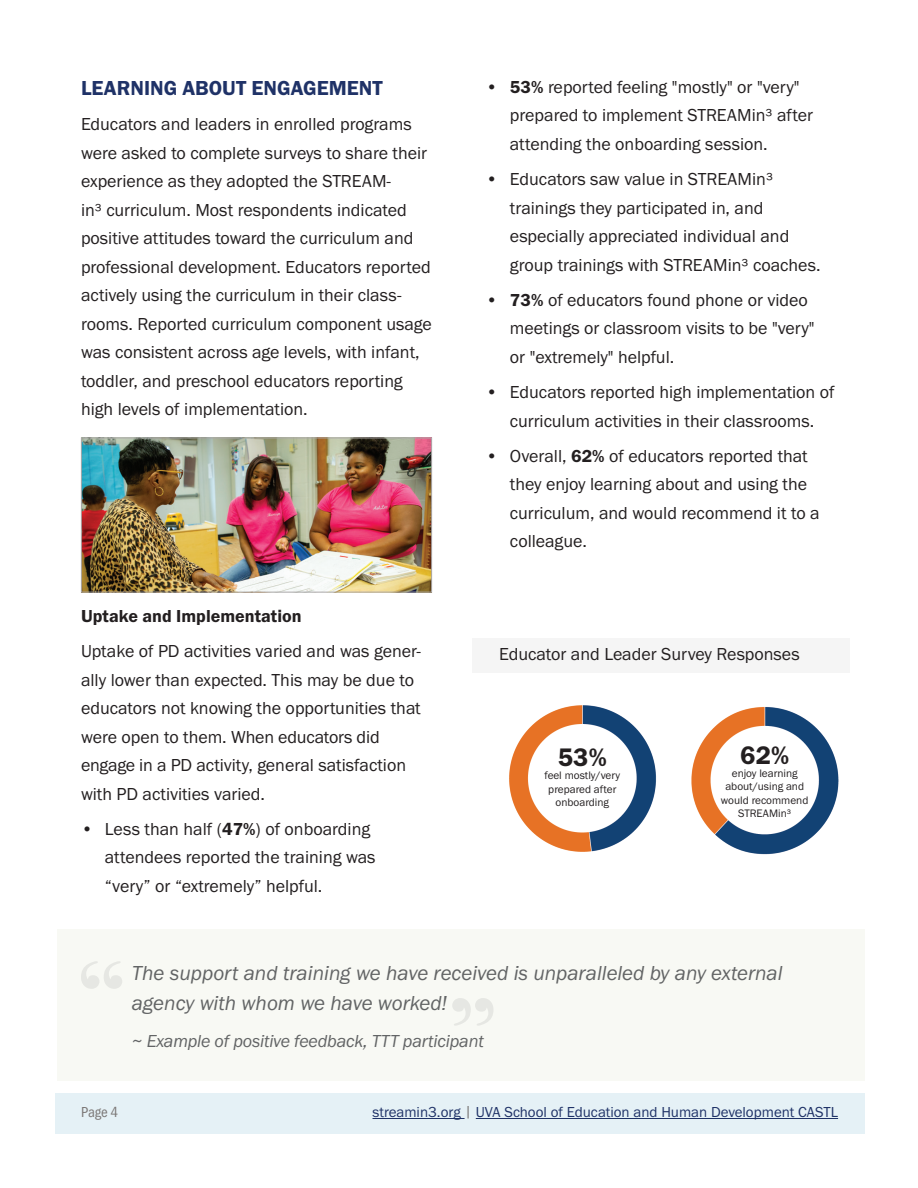
<style>
.page{position:relative;width:918px;height:1188px;background:#fff}
.page>*{position:absolute;margin:0;border:0;box-sizing:border-box;transform-origin:0 0}
.t1{font:26.25px "Franklin Gothic URW Dem";color:#231f20}
.t2{font:21px/30px "Franklin Gothic URW Boo Ita";color:#626465}
.t3{font:21px "Franklin Gothic URW Dem";color:#1f3267}
.t4{font:18px/28.5px "Franklin Gothic URW Boo";color:#231f20}
.t5{font:18px "Franklin Gothic URW Boo Ita";letter-spacing:-.01em;color:#626465}
.t6{font:18px "Franklin Gothic URW Dem";color:#231f20}
.t7{font:15px "Franklin Gothic URW Boo";color:#1f3267}
.t8{font:15px "Franklin Gothic URW Cond";color:#7b7776}
.t9{font:11.25px/13.2px "Franklin Gothic URW Boo";color:#231f20;text-align:center}
.s1{font-family:"Franklin Gothic URW Dem"}
.s2{color:#7b7776}
</style>
<div class="page">
<div style="left:55px;top:1094px;width:810px;height:40px;background:#e5f1f6"></div>
<hr style="left:373px;top:1118px;width:92px;height:1px;background:#1f3267">
<hr style="left:476px;top:1118px;width:362px;height:1px;background:#1f3267">
<div style="left:57px;top:929px;width:808px;height:151px;background:#f5f6ef"></div>
<svg style="left:81px;top:961px;width:41px;height:28px"></svg>
<svg style="left:452px;top:998px;width:41px;height:27px"></svg>
<div style="left:473px;top:638px;width:377px;height:34px;background:#f5f5f5"></div>
<img style="left:509px;top:705px;width:147px;height:147px">
<img style="left:691px;top:707px;width:148px;height:148px">
<img style="left:83px;top:440px;width:347px;height:150px">
<div style="left:81px;top:438px;width:351px;height:154px;border:1px solid #aba8a9"></div>
<p class="t3" style="left:81px;top:75px;width:303px">LEARNING ABOUT ENGAGEMENT</p>
<p class="t4" style="left:81px;top:110px;width:352px">Educators and leaders in enrolled programs were asked to complete surveys to share their experience as they adopted the STREAM-<br>in³ curriculum. Most respondents indicated positive attitudes toward the curriculum and professional development. Educators reported actively using the curriculum in their class&shy;rooms. Reported curriculum component usage was consistent across age levels, with infant, toddler, and preschool educators reporting high levels of implementation.</p>
<p class="t6" style="left:81px;top:605px;width:222px">Uptake and Implementation</p>
<p class="t4" style="left:81px;top:636px;width:342px">Uptake of PD activities varied and was gener&shy;ally lower than expected. This may be due to educators not knowing the opportunities that were open to them. When educators did engage in a PD activity, general satisfaction with PD activities varied.</p>
<p class="t4" style="left:105px;top:814px;width:272px;text-indent:-24px">• Less than half (<span class="s1">47%</span>) of onboarding attendees reported the training was “very” or “extremely” helpful.</p>
<p class="t4" style="left:510px;top:72px;width:304px;text-indent:-24px">• <span class="s1">53%</span> reported feeling "mostly" or "very" prepared to implement STREAMin³ after attending the onboarding session.</p>
<p class="t4" style="left:510px;top:165px;width:312px;text-indent:-24px">• Educators saw value in STREAMin³ trainings they participated in, and especially appreciated individual and group trainings with STREAMin³ coaches.</p>
<p class="t4" style="left:510px;top:285px;width:306px;text-indent:-24px">• <span class="s1">73%</span> of educators found phone or video meetings or classroom visits to be "very" or "extremely" helpful.</p>
<p class="t4" style="left:486px;top:378px;width:350px;text-align:center">• Educators reported high implementation of curriculum activities in their classrooms.</p>
<p class="t4" style="left:510px;top:441px;width:311px;text-indent:-24px">• Overall, <span class="s1">62%</span> of educators reported that they enjoy learning about and using the curriculum, and would recommend it to a colleague.</p>
<p class="t4" style="left:499px;top:639px;width:302px">Educator and Leader Survey Responses</p>
<h1 class="t1" style="left:558px;top:741px;width:50px">53%</h1>
<p class="t9" style="left:545px;top:769px;width:77px">feel mostly/very prepared after onboarding</p>
<h1 class="t1" style="left:740px;top:739px;width:50px">62%</h1>
<p class="t9" style="left:721px;top:767px;width:89px">enjoy learning about/using and would recommend<br>STREAMin³</p>
<p class="t2" style="left:132px;top:958px;width:652px">The support and training we have received is unparalleled by any external agency with whom we have worked!</p>
<p class="t5" style="left:132px;top:1030px;width:353px">~ Example of positive feedback, TTT participant</p>
<p class="t8" style="left:81px;top:1101px;width:39px">Page 4</p>
<p class="t7" style="left:373px;top:1103px;width:467px">streamin3.org <span class="s2">|</span> UVA School of Education and Human Development CASTL</p>
</div>
